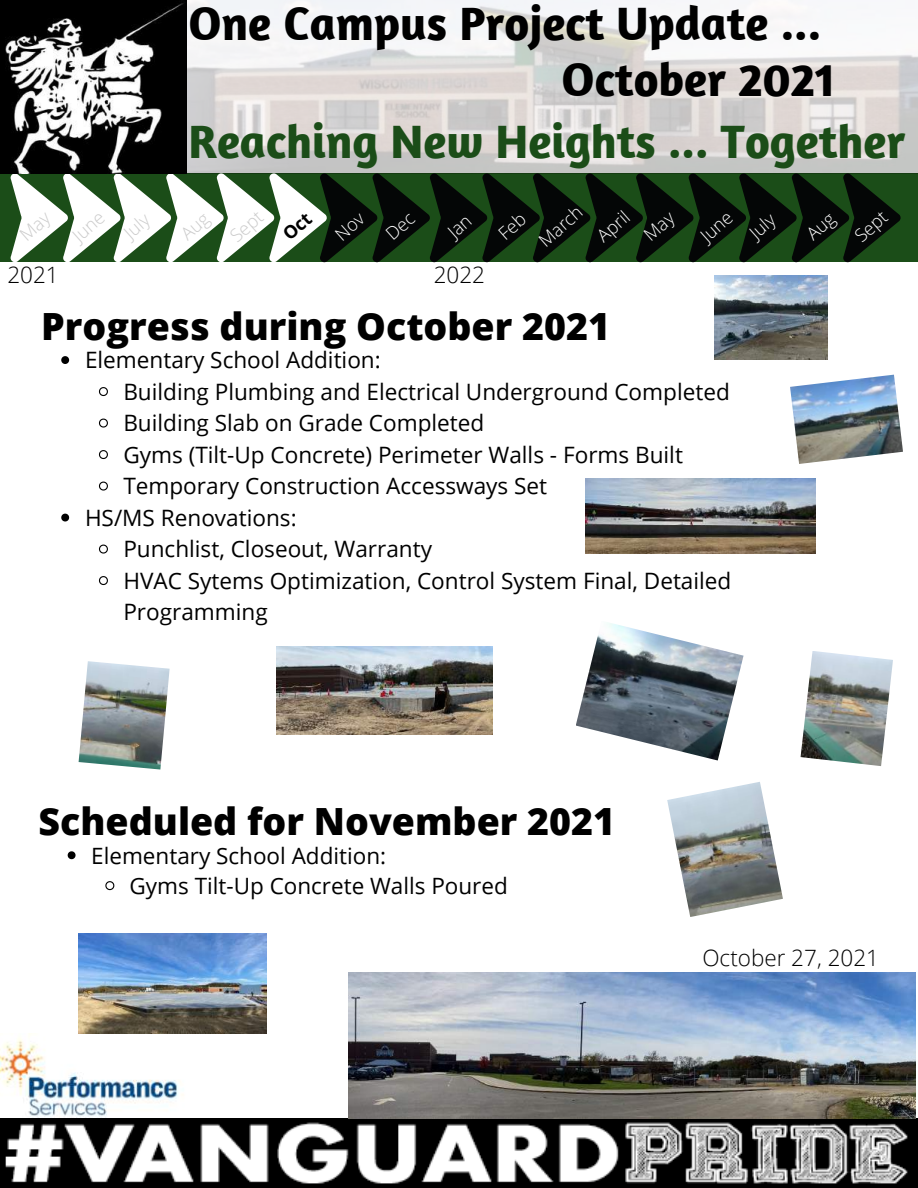
<style>
.page{position:relative;width:918px;height:1188px;background:#fff}
.page>*{position:absolute;margin:0;border:0;box-sizing:border-box;transform-origin:0 0}
.t1{font:700 47.85px/56.1px "Amaranth";color:#000;text-align:right}
.t2{font:700 47.85px "Amaranth";color:#1b4d18}
.t3{font:800 37.5px "Open Sans";color:#000}
.t4{font:22.5px/30.3px "Open Sans";color:#000}
.t5{font:300 22.5px "Open Sans";color:#000}
.t6{font:300 18px/31.8px "Open Sans";color:#fff}
.t7{font:300 18px "Open Sans";color:#cbcbcb}
</style>
<div class="page">
<div style="left:0;top:173px;width:918px;height:89px;background:#1b4d18"></div>
<img style="left:0;top:1034px;width:188px;height:85px">
<img style="left:0;top:1119px;width:918px;height:69px">
<img style="left:187px;top:0;width:731px;height:173px">
<img style="left:0;top:0;width:187px;height:173px">
<svg style="left:61px;top:356px;width:8px;height:8px"></svg>
<svg style="left:98px;top:387px;width:10px;height:10px"></svg>
<svg style="left:99px;top:418px;width:9px;height:10px"></svg>
<svg style="left:98px;top:450px;width:10px;height:10px"></svg>
<svg style="left:99px;top:481px;width:9px;height:10px"></svg>
<svg style="left:61px;top:514px;width:8px;height:7px"></svg>
<svg style="left:99px;top:544px;width:9px;height:10px"></svg>
<svg style="left:98px;top:576px;width:10px;height:10px"></svg>
<img style="left:714px;top:276px;width:114px;height:84px">
<img style="left:790px;top:375px;width:113px;height:89px">
<img style="left:79px;top:661px;width:91px;height:109px">
<img style="left:576px;top:622px;width:168px;height:139px">
<img style="left:667px;top:782px;width:116px;height:135px">
<img style="left:801px;top:651px;width:92px;height:115px">
<img style="left:349px;top:972px;width:567px;height:146px">
<img style="left:79px;top:933px;width:187px;height:100px">
<img style="left:276px;top:647px;width:216px;height:87px">
<img style="left:586px;top:478px;width:229px;height:75px">
<svg style="left:68px;top:851px;width:8px;height:8px"></svg>
<svg style="left:105px;top:881px;width:10px;height:10px"></svg>
<svg style="left:11px;top:173px;width:890px;height:89px"></svg>
<h1 class="t1" style="left:188px;top:-6px;width:648px">One Campus Project Update ...<br>October 2021</h1>
<p class="t7" style="left:67px;top:228px;width:37px;rotate:-41deg">June</p>
<h1 class="t2" style="left:188px;top:111px;width:719px">Reaching New Heights ... Together</h1>
<p class="t7" style="left:118px;top:226px;width:29px;rotate:-41deg">July</p>
<p class="t7" style="left:225px;top:228px;width:38px;rotate:-41deg">Sept</p>
<p class="t6" style="left:510px;top:207px;width:53px;text-indent:-26px;rotate:-41deg">Feb<br>March</p>
<p class="t6" style="left:617px;top:203px;width:35px;line-height:30.2px;text-indent:-36px;rotate:-41deg">April<br>May</p>
<p class="t6" style="left:692px;top:225px;width:37px;rotate:-41deg">June</p>
<p class="t6" style="left:741px;top:223px;width:29px;rotate:-41deg">July</p>
<p class="t6" style="left:847px;top:226px;width:38px;rotate:-41deg">Sept</p>
<p class="t5" style="left:7px;top:259px;width:53px">2021</p>
<p class="t5" style="left:434px;top:259px;width:53px">2022</p>
<h2 class="t3" style="left:41px;top:300px;width:570px">Progress during October 2021</h2>
<p class="t4" style="left:85px;top:345px;width:297px">Elementary School Addition:</p>
<p class="t4" style="left:123px;top:376px;width:608px">Building Plumbing and Electrical Underground Completed</p>
<p class="t4" style="left:123px;top:408px;width:363px">Building Slab on Grade Completed</p>
<p class="t4" style="left:123px;top:439px;width:561px">Gyms (Tilt-Up Concrete) Perimeter Walls - Forms Built</p>
<p class="t4" style="left:123px;top:471px;width:425px">Temporary Construction Accessways Set</p>
<p class="t4" style="left:85px;top:502px;width:213px">HS/MS Renovations:</p>
<p class="t4" style="left:123px;top:534px;width:310px">Punchlist, Closeout, Warranty</p>
<p class="t4" style="left:123px;top:565px;width:610px">HVAC Sytems Optimization, Control System Final, Detailed</p>
<p class="t4" style="left:123px;top:597px;width:146px">Programming</p>
<h2 class="t3" style="left:39px;top:795px;width:578px">Scheduled for November 2021</h2>
<p class="t4" style="left:130px;top:840px;width:380px;text-indent:-38px">Elementary School Addition:<br>Gyms Tilt-Up Concrete Walls Poured</p>
<p class="t5" style="left:702px;top:942px;width:178px">October 27, 2021</p>
</div>
